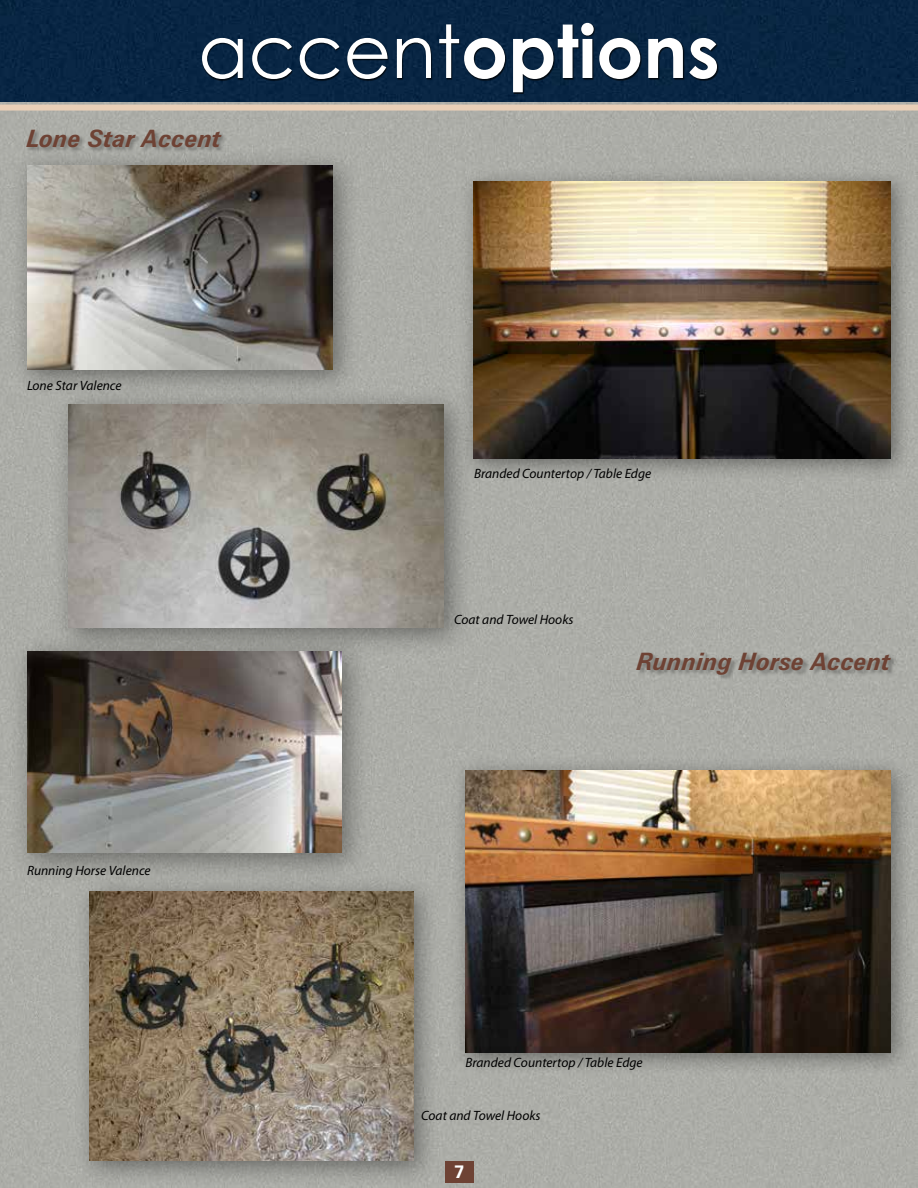
<style>
.page{position:relative;width:918px;height:1188px;background:#fff}
.page>*{position:absolute;margin:0;border:0;box-sizing:border-box;transform-origin:0 0}
.t1{font:italic 700 24px "Zurich BT";color:#6e4234}
.t2{font:700 18px "Zurich BT";color:#fff}
.t3{font:italic 13.5px "Myriad Pro";color:#000}
</style>
<div class="page">
<div style="left:0;top:101px;width:918px;height:1087px;background:#acada8"></div>
<div style="left:0;top:0;width:918px;height:101px;background:#092643"></div>
<div style="left:0;top:105px;width:918px;height:6px;background:#e9cfb7"></div>
<div style="left:202px;top:23px;width:517px;height:71px;background:#092644"></div>
<svg style="left:202px;top:23px;width:515px;height:69px"></svg>
<div style="left:445px;top:1161px;width:29px;height:21px;background:#6e4234"></div>
<div style="left:8px;top:632px;width:365px;height:253px;background:#000;opacity:.4"></div>
<img style="left:27px;top:651px;width:314px;height:202px">
<div style="left:27px;top:129px;width:201px;height:24px;background:#000;opacity:.3"></div>
<div style="left:636px;top:652px;width:262px;height:30px;background:#000;opacity:.3"></div>
<div style="left:10px;top:148px;width:350px;height:249px;background:#000;opacity:.4"></div>
<img style="left:27px;top:165px;width:306px;height:204px">
<div style="left:73px;top:875px;width:367px;height:312px;background:#000;opacity:.4"></div>
<img style="left:90px;top:891px;width:324px;height:270px">
<div style="left:451px;top:756px;width:463px;height:320px;background:#000;opacity:.4"></div>
<img style="left:465px;top:770px;width:426px;height:283px">
<div style="left:459px;top:167px;width:455px;height:314px;background:#000;opacity:.4"></div>
<img style="left:473px;top:181px;width:418px;height:277px">
<div style="left:50px;top:386px;width:423px;height:271px;background:#000;opacity:.4"></div>
<img style="left:68px;top:404px;width:376px;height:223px">
<h1 class="t1" style="left:27px;top:123px;width:196px">Lone Star Accent</h1>
<p class="t3" style="left:27px;top:377px;width:96px">Lone Star Valence</p>
<p class="t3" style="left:27px;top:862px;width:125px">Running Horse Valence</p>
<p class="t3" style="left:474px;top:465px;width:179px">Branded Countertop / Table Edge</p>
<p class="t3" style="left:454px;top:611px;width:121px">Coat and Towel Hooks</p>
<h1 class="t1" style="left:637px;top:647px;width:255px">Running Horse Accent</h1>
<p class="t3" style="left:465px;top:1055px;width:179px">Branded Countertop / Table Edge</p>
<p class="t3" style="left:421px;top:1107px;width:121px">Coat and Towel Hooks</p>
<h2 class="t2" style="left:455px;top:1160px;width:11px">7</h2>
</div>
